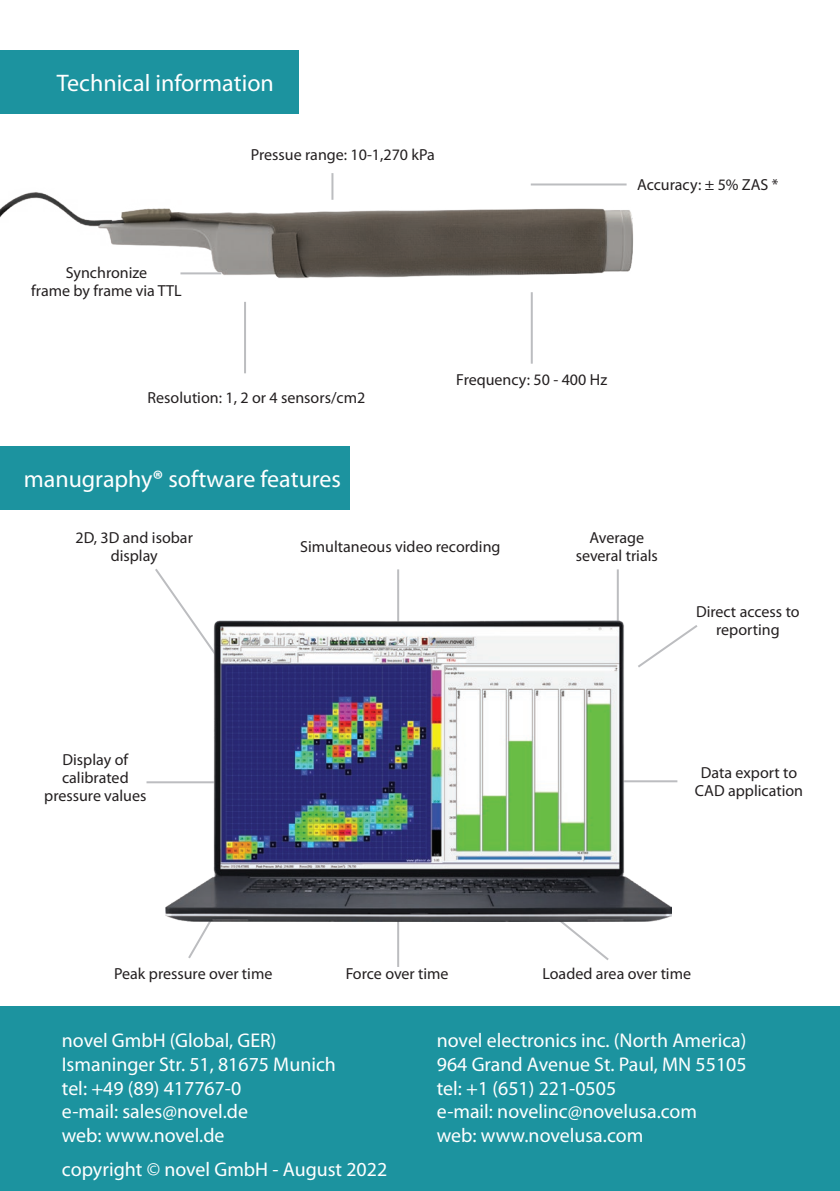
<style>
.page{position:relative;width:840px;height:1191px;background:#fff}
.page>*{position:absolute;margin:0;border:0;box-sizing:border-box;transform-origin:0 0}
.t1{font:24px "Myriad Pro";color:#fff}
.t2{font:19.8px "Myriad Pro";color:#fff}
.features{font:16px/18px "Myriad Pro";color:#231f20;text-align:center}
.s1{font-weight:700}
.s2{font-size:20px}
</style>
<div class="page">
<img style="left:0;top:173px;width:633px;height:191px">
<div style="left:0;top:1006px;width:839px;height:185px;background:#1c939f"></div>
<div style="left:0;top:50px;width:298px;height:64px;background:#1c939f"></div>
<hr style="left:244px;top:302px;width:2px;height:71px;background:#bcbdc0">
<hr style="left:331px;top:173px;width:2px;height:27px;background:#bcbdc0">
<hr style="left:530px;top:292px;width:2px;height:72px;background:#bcbdc0">
<hr style="left:530px;top:183px;width:96px;height:2px;background:#bcbdc0">
<hr style="left:180px;top:272px;width:41px;height:2px;background:#bcbdc0">
<div style="left:0;top:446px;width:349px;height:63px;background:#1c939f"></div>
<svg style="left:188px;top:922px;width:23px;height:37px"></svg>
<svg style="left:560px;top:922px;width:49px;height:38px"></svg>
<svg style="left:670px;top:625px;width:28px;height:21px"></svg>
<svg style="left:155px;top:569px;width:38px;height:51px"></svg>
<hr style="left:605px;top:780px;width:72px;height:2px;background:#bcbdc0">
<hr style="left:146px;top:781px;width:72px;height:2px;background:#bcbdc0">
<hr style="left:397px;top:895px;width:2px;height:72px;background:#bcbdc0">
<hr style="left:616px;top:569px;width:2px;height:72px;background:#bcbdc0">
<hr style="left:397px;top:569px;width:2px;height:72px;background:#bcbdc0">
<img style="left:165px;top:620px;width:505px;height:302px">
<p class="t1" style="left:57px;top:68px;width:218px">Technical information</p>
<p class="features" style="left:251px;top:145px;width:185px">Pressue range: 10-1,270 kPa</p>
<p class="features" style="left:31px;top:264px;width:152px">Synchronize<br>frame by frame via TTL</p>
<p class="features" style="left:147px;top:388px;width:219px">Resolution: 1, 2 or 4 sensors/cm2</p>
<p class="t1" style="left:24px;top:464px;width:318px">manugraphy<span class="s1">®</span> software features</p>
<p class="features" style="left:456px;top:371px;width:152px">Frequency: 50 - 400 Hz</p>
<p class="features" style="left:636px;top:176px;width:143px">Accuracy: ± 5% ZAS *</p>
<p class="features" style="left:76px;top:529px;width:119px">2D, 3D and isobar display</p>
<p class="features" style="left:44px;top:750px;width:104px">Display of calibrated pressure values</p>
<p class="features" style="left:300px;top:538px;width:202px">Simultaneous video recording</p>
<p class="features" style="left:575px;top:528px;width:84px">Average several trials</p>
<p class="features" style="left:695px;top:602px;width:105px">Direct access to reporting</p>
<p class="features" style="left:694px;top:763px;width:110px">Data export to<br>CAD application</p>
<p class="features" style="left:114px;top:964px;width:160px">Peak pressure over time</p>
<p class="features" style="left:345px;top:964px;width:104px">Force over time</p>
<p class="features" style="left:542px;top:964px;width:150px">Loaded area over time</p>
<p class="t2" style="left:62px;top:1028px;width:216px">novel GmbH (Global, GER)</p>
<p class="t2" style="left:62px;top:1051px;width:275px">Ismaninger Str. 51, 81675 Munich</p>
<p class="t2" style="left:62px;top:1075px;width:181px">tel: +49 (89) 417767-0</p>
<p class="t2" style="left:62px;top:1099px;width:187px">e-mail: sales@novel.de</p>
<p class="t2" style="left:62px;top:1123px;width:164px">web: www.novel.de</p>
<p class="t2" style="left:62px;top:1157px;width:327px"><span class="s2">copyright</span> © novel GmbH - August 2022</p>
<p class="t2" style="left:436px;top:1028px;width:311px">novel electronics inc. (North America)</p>
<p class="t2" style="left:436px;top:1051px;width:311px">964 Grand Avenue St. Paul, MN 55105</p>
<p class="t2" style="left:436px;top:1075px;width:181px">tel: +1 (651) 221-0505</p>
<p class="t2" style="left:436px;top:1099px;width:262px">e-mail: novelinc@novelusa.com</p>
<p class="t2" style="left:436px;top:1123px;width:208px">web: www.novelusa.com</p>
</div>
